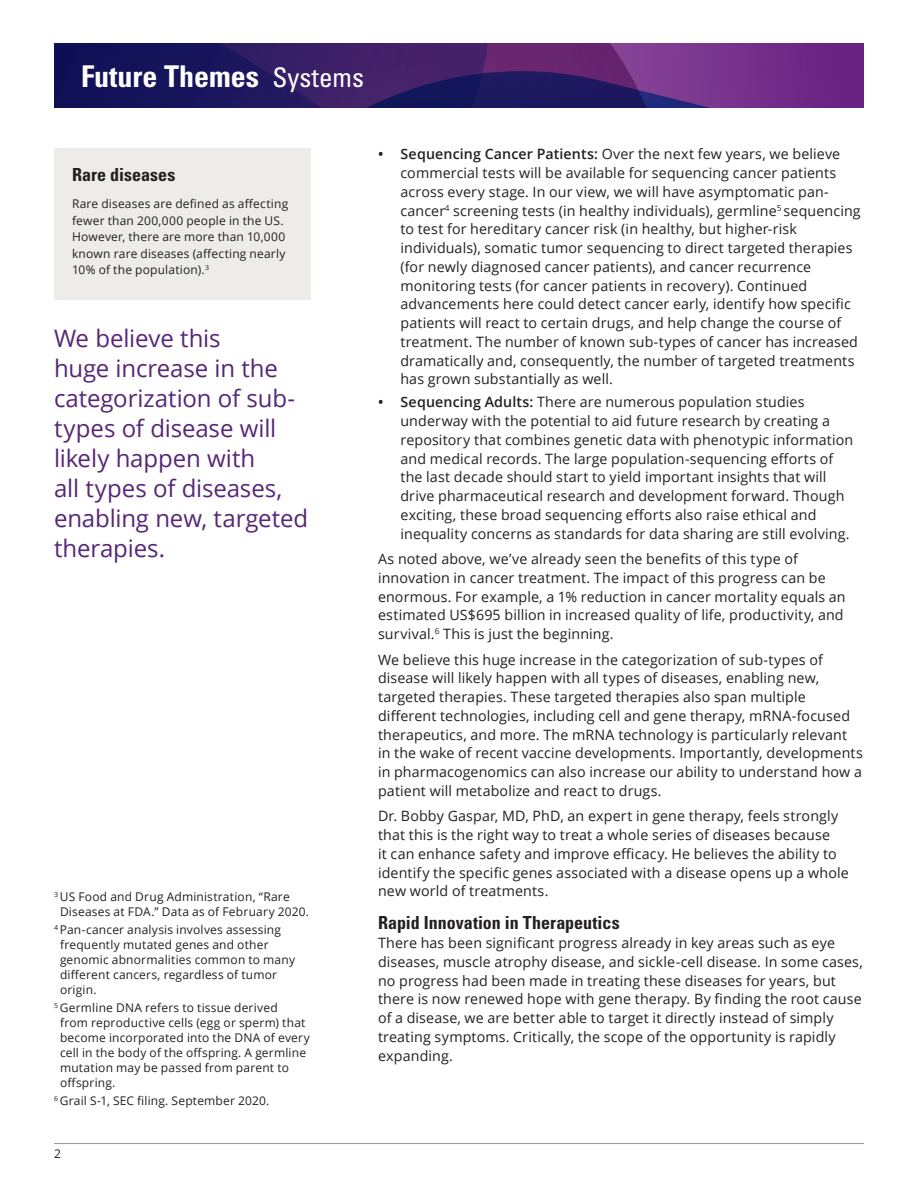
<style>
.page{position:relative;width:918px;height:1188px;background:#fff}
.page>*{position:absolute;margin:0;border:0;box-sizing:border-box;transform-origin:0 0}
.t1{font:700 condensed 30px "Univers";color:#fff}
.Large_quote{font:24px/30px "Open Sans";letter-spacing:-.005em;color:#562777}
.Subhead_1_Black_Pub{font:700 condensed 18px "Univers";color:#231f20}
.Header_1_Black_Pub_d{font:700 condensed 18px "Univers";letter-spacing:.005em;color:#231f20}
.Body_copy{font:14.25px/18.8px "Open Sans";letter-spacing:.01em;color:#231f20}
.Footnote{font:12px/15px "Open Sans";letter-spacing:.015em;color:#231f20}
.Body{font:12px/16.5px "Open Sans";letter-spacing:.015em;color:#231f20}
.s1{font-weight:400;font-size:27px}
.s2{font-weight:600}
</style>
<div class="page">
<hr style="left:54px;top:1143px;width:810px;height:1px;background:#939598">
<svg style="left:54px;top:43px;width:810px;height:65px;background:#40206d"></svg>
<div style="left:54px;top:148px;width:256px;height:152px;background:#edece8"></div>
<h1 class="t1" style="left:81px;top:58px;width:285px">Future Themes <span class="s1">Systems</span></h1>
<p class="Header_1_Black_Pub_d" style="left:72px;top:163px;width:105px">Rare diseases</p>
<p class="Body" style="left:72px;top:195px;width:218px">Rare diseases are defined as affecting fewer than 200,000 people in the US.<br>However, there are more than 10,000 known rare diseases (affecting nearly 10% of the population).<sup>3</sup></p>
<p class="Large_quote" style="left:54px;top:322px;width:256px">We believe this<br>huge increase in the categorization of sub&shy;types of disease will likely happen with<br>all types of diseases, enabling new, targeted therapies.</p>
<p class="Footnote" style="left:60px;top:888px;width:251px;text-indent:-6px"><sup>3</sup> US Food and Drug Administration, “Rare<br>Diseases at FDA.” Data as of February 2020.</p>
<p class="Footnote" style="left:60px;top:921px;width:237px;text-indent:-6px"><sup>4</sup> Pan-cancer analysis involves assessing frequently mutated genes and other genomic abnormalities common to many different cancers, regardless of tumor origin.</p>
<p class="Footnote" style="left:60px;top:1000px;width:251px;text-indent:-6px"><sup>5</sup> Germline DNA refers to tissue derived<br>from reproductive cells (egg or sperm) that become incorporated into the DNA of every cell in the body of the offspring. A germline mutation may be passed from parent to offspring.</p>
<p class="Footnote" style="left:54px;top:1093px;width:217px"><sup>6</sup> Grail S-1, SEC filing. September 2020.</p>
<p class="Footnote" style="left:54px;top:1145px;width:8px">2</p>
<p class="Body_copy" style="left:400px;top:144px;width:462px;text-indent:-22px"><span class="s2">• Sequencing Cancer Patients:</span> Over the next few years, we believe commercial tests will be available for sequencing cancer patients across every stage. In our view, we will have asymptomatic pan&shy;cancer<sup>4</sup> screening tests (in healthy individuals), germline<sup>5</sup> sequencing to test for hereditary cancer risk (in healthy, but higher-risk individuals), somatic tumor sequencing to direct targeted therapies (for newly diagnosed cancer patients), and cancer recurrence monitoring tests (for cancer patients in recovery). Continued advancements here could detect cancer early, identify how specific patients will react to certain drugs, and help change the course of treatment. The number of known sub-types of cancer has increased dramatically and, consequently, the number of targeted treatments has grown substantially as well.</p>
<p class="Body_copy" style="left:400px;top:393px;width:454px;text-indent:-22px"><span class="s2">• Sequencing Adults:</span> There are numerous population studies underway with the potential to aid future research by creating a repository that combines genetic data with phenotypic information and medical records. The large population-sequencing efforts of the last decade should start to yield important insights that will drive pharmaceutical research and development forward. Though exciting, these broad sequencing efforts also raise ethical and inequality concerns as standards for data sharing are still evolving.</p>
<p class="Body_copy" style="left:378px;top:549px;width:469px">As noted above, we’ve already seen the benefits of this type of innovation in cancer treatment. The impact of this progress can be enormous. For example, a 1% reduction in cancer mortality equals an estimated US$695 billion in increased quality of life, productivity, and survival.<sup>6</sup> This is just the beginning.</p>
<p class="Body_copy" style="left:378px;top:650px;width:486px">We believe this huge increase in the categorization of sub-types of disease will likely happen with all types of diseases, enabling new, targeted therapies. These targeted therapies also span multiple different technologies, including cell and gene therapy, mRNA-focused therapeutics, and more. The mRNA technology is particularly relevant in the wake of recent vaccine developments. Importantly, developments in pharmacogenomics can also increase our ability to understand how a patient will metabolize and react to drugs.</p>
<p class="Body_copy" style="left:378px;top:807px;width:472px">Dr. Bobby Gaspar, MD, PhD, an expert in gene therapy, feels strongly that this is the right way to treat a whole series of diseases because<br>it can enhance safety and improve efficacy. He believes the ability to identify the specific genes associated with a disease opens up a whole new world of treatments.</p>
<p class="Subhead_1_Black_Pub" style="left:378px;top:912px;width:243px">Rapid Innovation in Therapeutics</p>
<p class="Body_copy" style="left:378px;top:933px;width:486px">There has been significant progress already in key areas such as eye diseases, muscle atrophy disease, and sickle-cell disease. In some cases, no progress had been made in treating these diseases for years, but there is now renewed hope with gene therapy. By finding the root cause of a disease, we are better able to target it directly instead of simply treating symptoms. Critically, the scope of the opportunity is rapidly expanding.</p>
</div>
